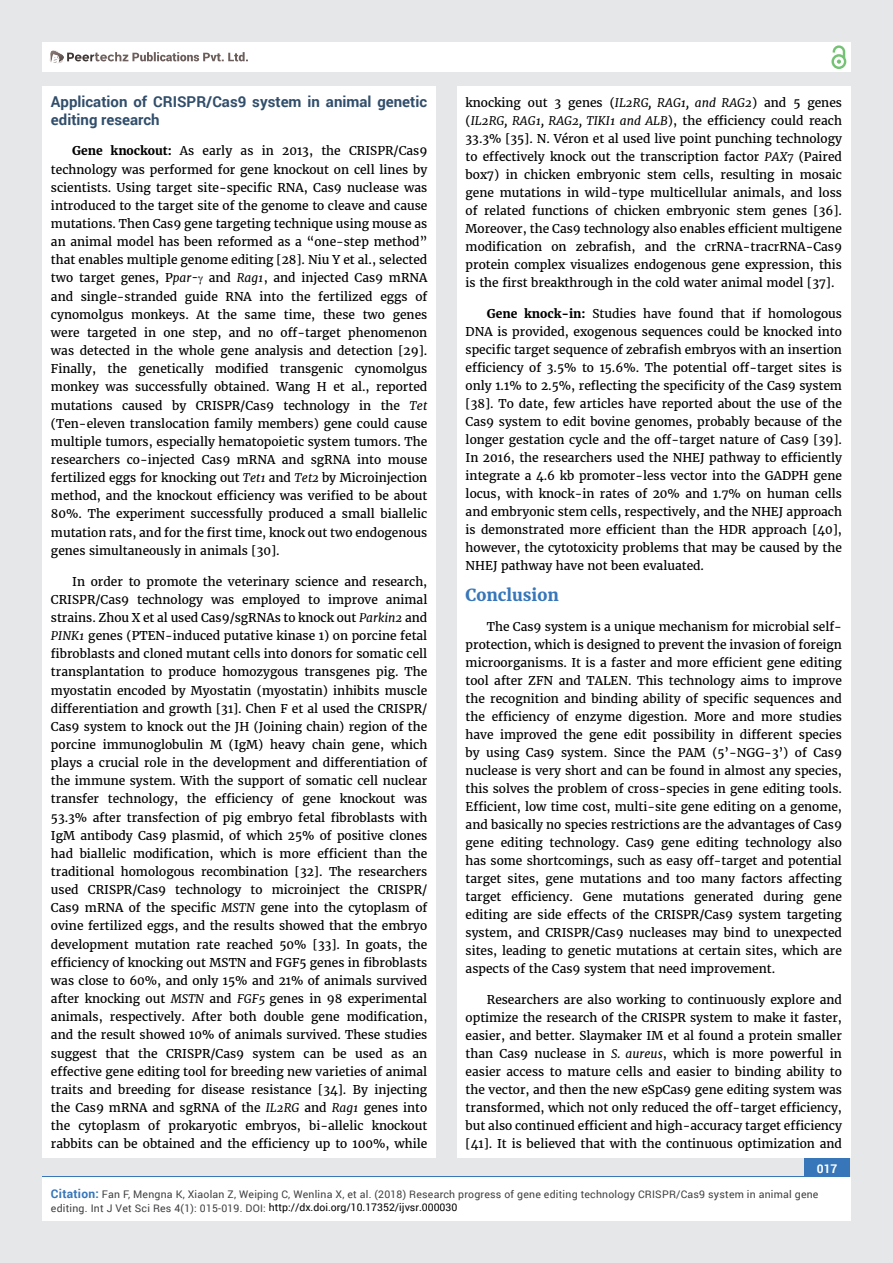
<style>
.page{position:relative;width:893px;height:1263px;background:#e6e7e8}
.page>*{position:absolute;margin:0;border:0;box-sizing:border-box;transform-origin:0 0}
.t1{font:700 16.5px "Merriweather";color:#3676b9}
.t2{font:700 15px/18px "Roboto";color:#314e6b}
.t3{font:12px/18.1px "Merriweather";color:#000;text-align:justify}
.t4{font:700 12px "Roboto";color:#fff}
.t5{font:10.5px/12.8px "Roboto";letter-spacing:.02em;color:#414042}
.s1{font-weight:700}
.s2{font-style:italic}
.s3{font-weight:700;font-size:12px;color:#3676b9}
.s4{color:#000}
</style>
<div class="page">
<div style="left:42px;top:43px;width:808px;height:29px;background:#fff"></div>
<div style="left:831px;top:54px;width:15px;height:15px;border:2px solid #74c273;border-radius:50%"></div>
<svg style="left:831px;top:45px;width:15px;height:19px"></svg>
<div style="left:804px;top:1157px;width:46px;height:43px;background:#3676b9"></div>
<svg style="left:49px;top:50px;width:199px;height:14px"></svg>
<div style="left:42px;top:1177px;width:809px;height:43px;background:#fff"></div>
<div style="left:42px;top:87px;width:394px;height:1071px;background:#fff"></div>
<div style="left:457px;top:87px;width:393px;height:1071px;background:#fff"></div>
<p class="t2" style="left:51px;top:92px;width:378px">Application of CRISPR/Cas9 system in animal genetic editing research</p>
<p class="t3" style="left:51px;top:142px;width:378px;text-indent:21px"><span class="s1">Gene knockout:</span> As early as in 2013, the CRISPR/Cas9 technology was performed for gene knockout on cell lines by scientists. Using target site-specific RNA, Cas9 nuclease was introduced to the target site of the genome to cleave and cause mutations. Then Cas9 gene targeting technique using mouse as an animal model has been reformed as a “one-step method” that enables multiple genome editing [28]. Niu Y et al., selected two target genes, P<span class="s2">par-</span> and <span class="s2">Rag1</span>, and injected Cas9 mRNA and single-stranded guide RNA into the fertilized eggs of cynomolgus monkeys. At the same time, these two genes were targeted in one step, and no off-target phenomenon was detected in the whole gene analysis and detection [29].<br>Finally, the genetically modified transgenic cynomolgus monkey was successfully obtained. Wang H et al., reported mutations caused by CRISPR/Cas9 technology in the <span class="s2">Tet </span>(Ten-eleven translocation family members) gene could cause multiple tumors, especially hematopoietic system tumors. The researchers co-injected Cas9 mRNA and sgRNA into mouse fertilized eggs for knocking out <span class="s2">Tet1</span> and <span class="s2">Tet2</span> by Microinjection method, and the knockout efficiency was verified to be about 80%. The experiment successfully produced a small biallelic mutation rats, and for the first time, knock out two endogenous genes simultaneously in animals [30].</p>
<p class="t3" style="left:51px;top:572px;width:378px;text-indent:21px">In order to promote the veterinary science and research, CRISPR/Cas9 technology was employed to improve animal strains. Zhou X et al used Cas9/sgRNAs to knock out <span class="s2">Parkin2</span> and <span class="s2">PINK1</span> genes (PTEN-induced putative kinase 1) on porcine fetal fibroblasts and cloned mutant cells into donors for somatic cell transplantation to produce homozygous transgenes pig. The myostatin encoded by Myostatin (myostatin) inhibits muscle differentiation and growth [31]. Chen F et al used the CRISPR/ Cas9 system to knock out the JH (Joining chain) region of the porcine immunoglobulin M (IgM) heavy chain gene, which plays a crucial role in the development and differentiation of the immune system. With the support of somatic cell nuclear transfer technology, the efficiency of gene knockout was 53.3% after transfection of pig embryo fetal fibroblasts with IgM antibody Cas9 plasmid, of which 25% of positive clones had biallelic modification, which is more efficient than the traditional homologous recombination [32]. The researchers used CRISPR/Cas9 technology to microinject the CRISPR/ Cas9 mRNA of the specific <span class="s2">MSTN</span> gene into the cytoplasm of ovine fertilized eggs, and the results showed that the embryo development mutation rate reached 50% [33]. In goats, the efficiency of knocking out MSTN and FGF5 genes in fibroblasts was close to 60%, and only 15% and 21% of animals survived after knocking out <span class="s2">MSTN</span> and <span class="s2">FGF5</span> genes in 98 experimental animals, respectively. After both double gene modification, and the result showed 10% of animals survived. These studies suggest that the CRISPR/Cas9 system can be used as an effective gene editing tool for breeding new varieties of animal traits and breeding for disease resistance [34]. By injecting the Cas9 mRNA and sgRNA of the <span class="s2">IL2RG</span> and <span class="s2">Rag1</span> genes into the cytoplasm of prokaryotic embryos, bi-allelic knockout rabbits can be obtained and the efficiency up to 100%, while</p>
<p class="t3" style="left:466px;top:94px;width:378px">knocking out 3 genes (<span class="s2">IL2RG, RAG1, and RAG2</span>) and 5 genes (<span class="s2">IL2RG, RAG1, RAG2, TIKI1 and ALB</span>), the efficiency could reach 33.3% [35]. N. Véron et al used live point punching technology to effectively knock out the transcription factor <span class="s2">PAX7</span> (Paired box7) in chicken embryonic stem cells, resulting in mosaic gene mutations in wild-type multicellular animals, and loss of related functions of chicken embryonic stem genes [36].<br>Moreover, the Cas9 technology also enables efficient multigene modification on zebrafish, and the crRNA-tracrRNA-Cas9 protein complex visualizes endogenous gene expression, this is the first breakthrough in the cold water animal model [37].</p>
<p class="t3" style="left:466px;top:305px;width:378px;text-indent:21px"><span class="s1">Gene knock-in:</span> Studies have found that if homologous DNA is provided, exogenous sequences could be knocked into specific target sequence of zebrafish embryos with an insertion efficiency of 3.5% to 15.6%. The potential off-target sites is only 1.1% to 2.5%, reflecting the specificity of the Cas9 system [38]. To date, few articles have reported about the use of the Cas9 system to edit bovine genomes, probably because of the longer gestation cycle and the off-target nature of Cas9 [39].<br>In 2016, the researchers used the NHEJ pathway to efficiently integrate a 4.6 kb promoter-less vector into the GADPH gene locus, with knock-in rates of 20% and 1.7% on human cells and embryonic stem cells, respectively, and the NHEJ approach is demonstrated more efficient than the HDR approach [40], however, the cytotoxicity problems that may be caused by the NHEJ pathway have not been evaluated.</p>
<h1 class="t1" style="left:466px;top:584px;width:95px">Conclusion</h1>
<p class="t3" style="left:466px;top:618px;width:378px;text-indent:21px">The Cas9 system is a unique mechanism for microbial self&shy;protection, which is designed to prevent the invasion of foreign microorganisms. It is a faster and more efficient gene editing tool after ZFN and TALEN. This technology aims to improve the recognition and binding ability of specific sequences and the efficiency of enzyme digestion. More and more studies have improved the gene edit possibility in different species by using Cas9 system. Since the PAM (5’-NGG-3’) of Cas9 nuclease is very short and can be found in almost any species, this solves the problem of cross-species in gene editing tools.<br>Efficient, low time cost, multi-site gene editing on a genome, and basically no species restrictions are the advantages of Cas9 gene editing technology. Cas9 gene editing technology also has some shortcomings, such as easy off-target and potential target sites, gene mutations and too many factors affecting target efficiency. Gene mutations generated during gene editing are side effects of the CRISPR/Cas9 system targeting system, and CRISPR/Cas9 nucleases may bind to unexpected sites, leading to genetic mutations at certain sites, which are aspects of the Cas9 system that need improvement.</p>
<p class="t3" style="left:466px;top:991px;width:378px;text-indent:21px">Researchers are also working to continuously explore and optimize the research of the CRISPR system to make it faster, easier, and better. Slaymaker IM et al found a protein smaller than Cas9 nuclease in <span class="s2">S. aureus</span>, which is more powerful in easier access to mature cells and easier to binding ability to the vector, and then the new eSpCas9 gene editing system was transformed, which not only reduced the off-target efficiency, but also continued efficient and high-accuracy target efficiency [41]. It is believed that with the continuous optimization and</p>
<p class="t4" style="left:817px;top:1161px;width:22px">017</p>
<p class="t5" style="left:51px;top:1188px;width:769px"><span class="s3">Citation:</span> Fan F, Mengna K, Xiaolan Z, Weiping C, Wenlina X, et al. (2018) Research progress of gene editing technology CRISPR/Cas9 system in animal gene editing. Int J Vet Sci Res 4(1): 015-019. DOI: <span class="s4">http://dx.doi.org/10.17352/ijvsr.000030</span></p>
</div>
